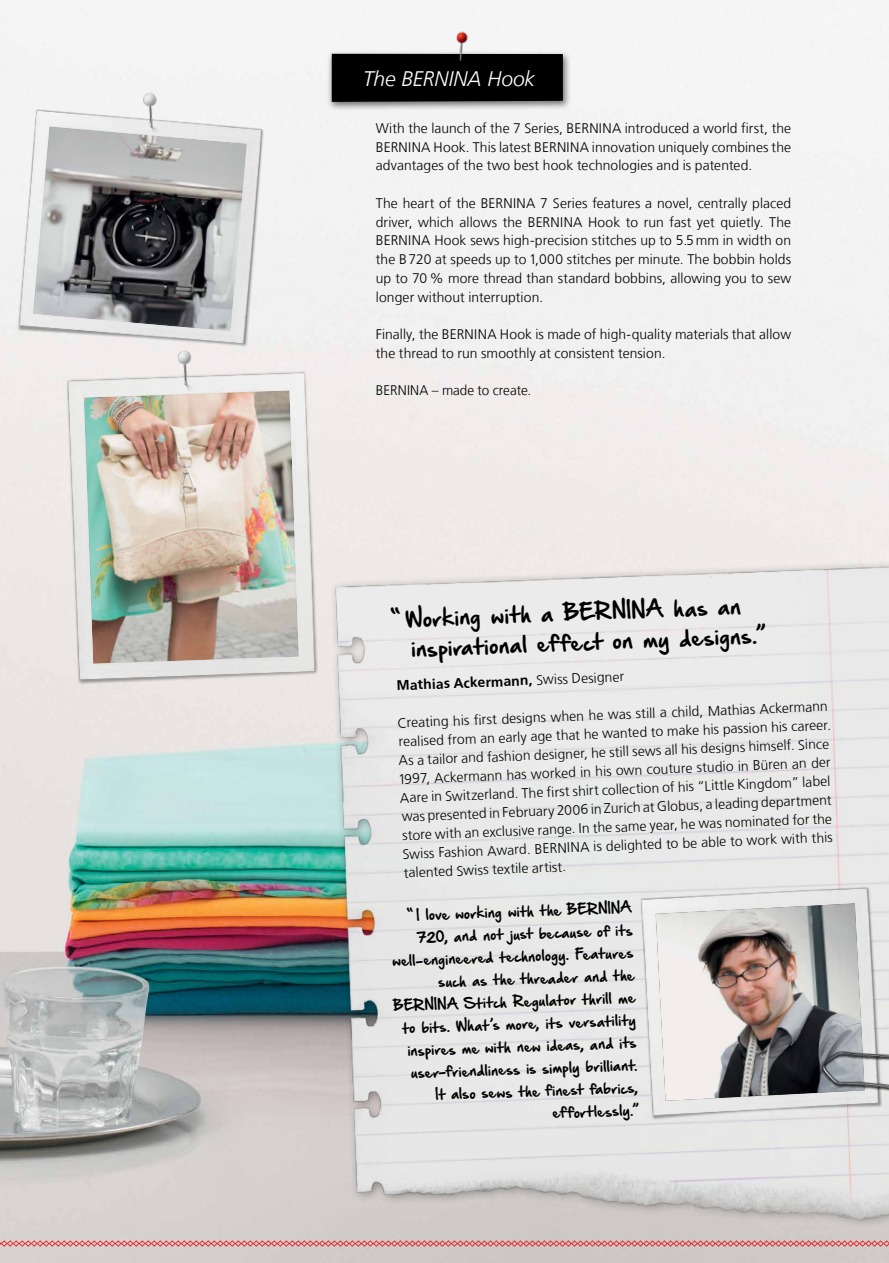
<style>
.page{position:relative;width:889px;height:1263px;background:#fff}
.page>*{position:absolute;margin:0;border:0;box-sizing:border-box;transform-origin:0 0}
.t1{font:italic 300 21px "Frutiger LT Com";letter-spacing:-.005em;color:#fff}
.t2{font:19.5px/29.8px "Hand Of Sean Pro";color:#000}
.t3{font:300 13.95px/18.8px "Frutiger LT Com";color:#000}
.t4{font:700 13.95px "Frutiger LT Com";color:#000}
.t5{font:300 13.8px/18.8px "Frutiger LT Com";letter-spacing:.005em;color:#000;text-align:justify}
.t6{font:12.75px/22.5px "Hand Of Sean Pro";color:#000;text-align:right}
.s1{font-weight:300}
</style>
<div class="page">
<img style="left:0;top:0;width:889px;height:1263px">
<svg style="left:0;top:1240px;width:889px;height:7px;background:#da8e8f"></svg>
<img style="left:296px;top:550px;width:593px;height:691px">
<div style="left:327px;top:50px;width:244px;height:61px;background:#000;opacity:.55"></div>
<div style="left:332px;top:54px;width:231px;height:48px;background:#000"></div>
<img style="left:2px;top:95px;width:277px;height:277px">
<svg style="left:31px;top:126px;width:217px;height:206px;background:#949596"></svg>
<svg style="left:0;top:619px;width:2px;height:18px"></svg>
<img style="left:52px;top:351px;width:280px;height:358px">
<svg style="left:91px;top:665px;width:209px;height:1px"></svg>
<img style="left:83px;top:389px;width:217px;height:276px">
<img style="left:627px;top:873px;width:262px;height:268px">
<img style="left:655px;top:903px;width:209px;height:198px">
<img style="left:809px;top:1037px;width:80px;height:72px">
<img style="left:132px;top:83px;width:36px;height:74px">
<img style="left:167px;top:341px;width:36px;height:74px">
<img style="left:448px;top:22px;width:25px;height:63px">
<h1 class="t1" style="left:363px;top:66px;width:173px">The BERNINA Hook</h1>
<p class="t5" style="left:376px;top:119px;width:417px">With the launch of the 7 Series, BERNINA introduced a world first, the BERNINA Hook. This latest BERNINA innovation uniquely combines the advantages of the two best hook technologies and is patented.</p>
<p class="t5" style="left:376px;top:194px;width:417px">The heart of the BERNINA 7 Series features a novel, centrally placed driver, which allows the BERNINA Hook to run fast yet quietly. The BERNINA Hook sews high-precision stitches up to 5.5mm in width on the B720 at speeds up to 1,000 stitches per minute. The bobbin holds up to 70 % more thread than standard bobbins, allowing you to sew longer without interruption.</p>
<p class="t5" style="left:376px;top:325px;width:417px">Finally, the BERNINA Hook is made of high-quality materials that allow the thread to run smoothly at consistent tension.</p>
<p class="t5" style="left:376px;top:381px;width:157px">BERNINA – made to create.</p>
<h2 class="t2" style="left:410px;top:605px;width:356px;text-indent:-19px;rotate:-2deg">“ Working with a BERNINA has an inspirational effect on my designs.”</h2>
<p class="t4" style="left:396px;top:677px;width:229px;rotate:-2deg">Mathias Ackermann, <span class="s1">Swiss Designer</span></p>
<p class="t3" style="left:396px;top:713px;width:436px;rotate:-2deg">Creating his first designs when he was still a child, Mathias Ackermann realised from an early age that he wanted to make his passion his career.<br>As a tailor and fashion designer, he still sews all his designs himself. Since 1997, Ackermann has worked in his own couture studio in Büren an der Aare in Switzerland. The first shirt collection of his “Little Kingdom” label was presented in February 2006 in Zurich at Globus, a leading department store with an exclusive range. In the same year, he was nominated for the Swiss Fashion Award. BERNINA is delighted to be able to work with this talented Swiss textile artist.</p>
<p class="t6" style="left:390px;top:906px;width:243px;rotate:-2deg">“ I love working with the BERNINA<br>720, and not just because of its well-engineered technology. Features such as the threader and the<br>BERNINA Stitch Regulator thrill me to bits. What’s more, its versatility inspires me with new ideas, and its user-friendliness is simply brilliant.<br>It also sews the finest fabrics, effortlessly.”</p>
</div>
